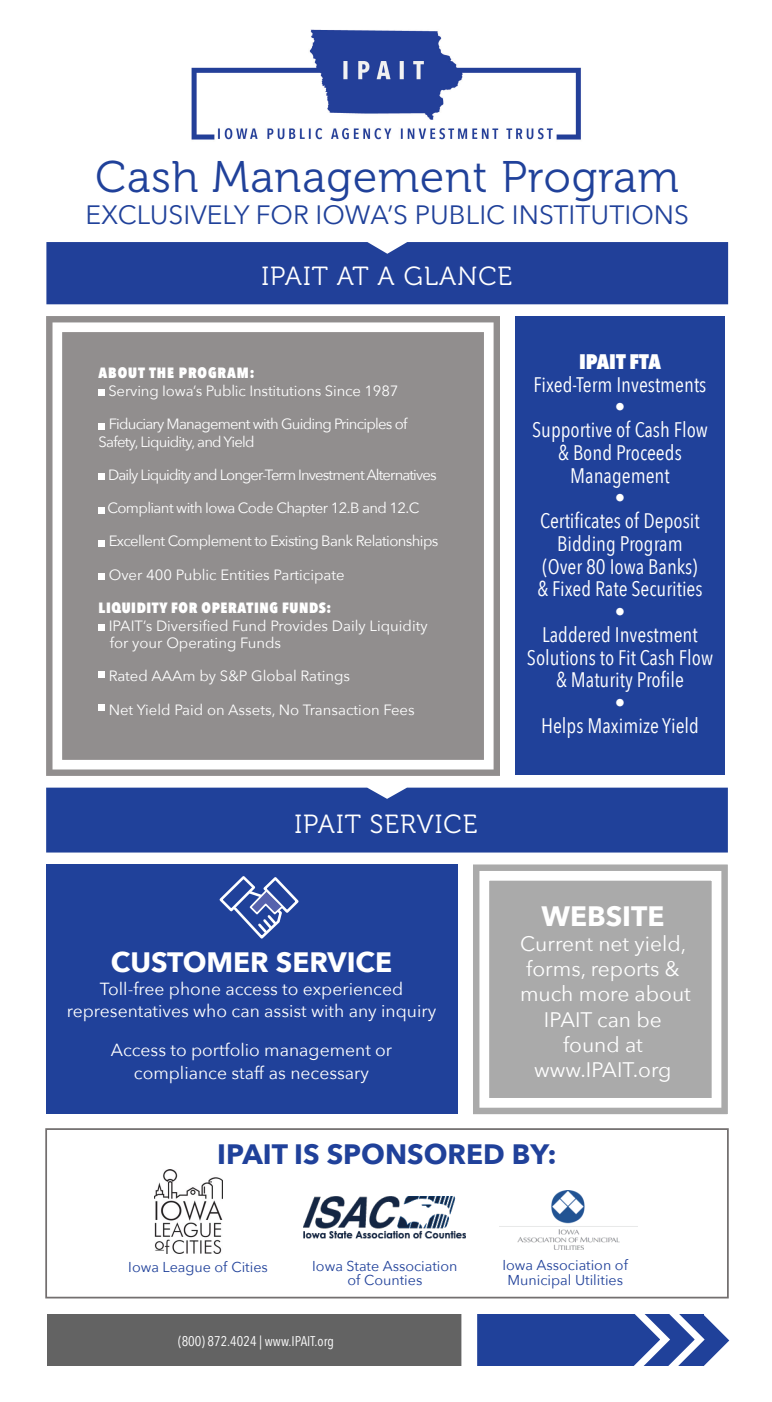
<style>
.page{position:relative;width:772px;height:1402px;background:#fff}
.page>*{position:absolute;margin:0;border:0;box-sizing:border-box;transform-origin:0 0}
.t1{font:44.1px "Museo 300";letter-spacing:.02em;color:#20419a}
.t2{font:700 28px "Avenir Next";color:#fff}
.t3{font:700 28px "Avenir Next";color:#20419a}
.t4{font:26.43px "Avenir Next";color:#20419a}
.t5{font:26.25px "Museo 300";letter-spacing:.04em;color:#fff}
.t6{font:21px/22.8px "Avenir Next Condensed";color:#fff;text-align:center}
.t7{font:21px/25.2px "Avenir Next";color:#fff;text-align:center}
.t8{font:17.5px/22.8px "Avenir Next";color:#fff;text-align:center}
.t9{font:14.88px/17.5px "Avenir Next";color:#fff}
.t10{font:14.88px/17.5px "Avenir Next";letter-spacing:-.04em;color:#fff}
.t11{font:14.88px "Avenir Next";letter-spacing:-.06em;color:#fff}
.t12{font:14.88px "Avenir Next";letter-spacing:-.01em;color:#fff}
.t13{font:800 14.88px "Avenir Next Condensed";letter-spacing:.04em;color:#fff}
.t14{font:800 14.88px "Avenir Next Condensed";letter-spacing:.06em;color:#fff}
.t15{font:14.35px/14.3px "Avenir Next";color:#20419a;text-align:center}
.t16{font:14px "Avenir Next Condensed";color:#fff}
.s1{font-weight:800}
</style>
<div class="page">
<div style="left:515px;top:316px;width:209px;height:459px;background:#20419a"></div>
<div style="left:475px;top:1314px;width:228px;height:52px;background:#20419a"></div>
<div style="left:46px;top:316px;width:454px;height:460px;background:#918e8e"></div>
<div style="left:52px;top:322px;width:441px;height:447px;border:10px solid #fff"></div>
<div style="left:99px;top:389px;width:6px;height:7px;background:#fff"></div>
<svg style="left:99px;top:423px;width:6px;height:6px"></svg>
<div style="left:99px;top:473px;width:6px;height:7px;background:#fff"></div>
<svg style="left:99px;top:507px;width:6px;height:6px"></svg>
<svg style="left:99px;top:540px;width:6px;height:6px"></svg>
<div style="left:99px;top:573px;width:6px;height:7px;background:#fff"></div>
<svg style="left:99px;top:624px;width:6px;height:6px"></svg>
<div style="left:99px;top:671px;width:6px;height:7px;background:#fff"></div>
<div style="left:99px;top:704px;width:6px;height:7px;background:#fff"></div>
<div style="left:47px;top:1314px;width:418px;height:52px;background:#636363"></div>
<div style="left:461px;top:1282px;width:16px;height:120px;background:#fff"></div>
<svg style="left:634px;top:1314px;width:95px;height:52px"></svg>
<div style="left:46px;top:242px;width:682px;height:62px;background:#214099"></div>
<div style="left:46px;top:864px;width:411px;height:249px;background:#20419a"></div>
<div style="left:46px;top:788px;width:682px;height:64px;background:#20419a"></div>
<div style="left:45px;top:1128px;width:684px;height:170px;border:2px solid #736f6f"></div>
<div style="left:473px;top:864px;width:255px;height:251px;background:#aaa"></div>
<div style="left:479px;top:871px;width:242px;height:237px;border:10px solid #fff"></div>
<svg style="left:219px;top:876px;width:80px;height:63px"></svg>
<img style="left:155px;top:1169px;width:67px;height:84px">
<img style="left:304px;top:1196px;width:162px;height:43px">
<img style="left:499px;top:1190px;width:138px;height:59px">
<img style="left:191px;top:29px;width:390px;height:111px">
<p class="t1" style="left:96px;top:153px;width:585px">Cash Management Program</p>
<p class="t4" style="left:85px;top:192px;width:605px">EXCLUSIVELY FOR IOWA’S PUBLIC INSTITUTIONS</p>
<p class="t5" style="left:261px;top:262px;width:252px">IPAIT AT A GLANCE</p>
<p class="t14" style="left:99px;top:364px;width:157px">ABOUT THE PROGRAM:</p>
<p class="t12" style="left:108px;top:378px;width:291px">Serving Iowa’s Public Institutions Since 1987</p>
<p class="t10" style="left:99px;top:415px;width:310px;text-indent:10px">Fiduciary Management with Guiding Principles of<br>Safety, Liquidity, and Yield</p>
<p class="t11" style="left:108px;top:462px;width:330px">Daily Liquidity and Longer-Term Investment Alternatives</p>
<p class="t10" style="left:107px;top:499px;width:313px">Compliant with Iowa Code Chapter 12.B and 12.C</p>
<p class="t10" style="left:109px;top:532px;width:331px">Excellent Complement to Existing Bank Relationships</p>
<p class="t9" style="left:109px;top:565px;width:237px">Over 400 Public Entities Participate</p>
<p class="t13" style="left:99px;top:598px;width:234px">LIQUIDITY FOR OPERATING FUNDS:</p>
<p class="t9" style="left:109px;top:616px;width:321px">IPAIT’s Diversified Fund Provides Daily Liquidity for your Operating Funds</p>
<p class="t9" style="left:109px;top:667px;width:243px">Rated AAAm by S&amp;P Global Ratings</p>
<p class="t9" style="left:109px;top:700px;width:307px">Net Yield Paid on Assets, No Transaction Fees</p>
<p class="t6" style="left:533px;top:349px;width:174px"><span class="s1">IPAIT FTA<br></span>Fixed-Term Investments</p>
<p class="t6" style="left:615px;top:395px;width:12px">•</p>
<p class="t6" style="left:532px;top:417px;width:177px">Supportive of Cash Flow</p>
<p class="t6" style="left:558px;top:440px;width:125px">&amp; Bond Proceeds<br>Management</p>
<p class="t6" style="left:615px;top:486px;width:12px">•</p>
<p class="t6" style="left:537px;top:508px;width:167px">Certificates of Deposit<br>Bidding Program (Over 80 Iowa Banks) &amp; Fixed Rate Securities</p>
<p class="t6" style="left:615px;top:599px;width:12px">•</p>
<p class="t6" style="left:527px;top:622px;width:188px">Laddered Investment<br>Solutions to Fit Cash Flow &amp; Maturity Profile</p>
<p class="t6" style="left:615px;top:690px;width:12px">•</p>
<p class="t6" style="left:541px;top:713px;width:159px">Helps Maximize Yield</p>
<p class="t5" style="left:294px;top:809px;width:184px">IPAIT SERVICE</p>
<p class="t2" style="left:111px;top:938px;width:283px">CUSTOMER SERVICE</p>
<p class="t8" style="left:67px;top:976px;width:371px">Toll-free phone access to experienced representatives who can assist with any inquiry</p>
<p class="t8" style="left:111px;top:1037px;width:283px">Access to portfolio management or compliance staff as necessary</p>
<p class="t2" style="left:541px;top:892px;width:125px">WEBSITE</p>
<p class="t7" style="left:520px;top:930px;width:172px">Current net yield, forms, reports &amp; much more about<br>IPAIT can be found at</p>
<p class="t7" style="left:534px;top:1056px;width:139px">www.IPAIT.org</p>
<p class="t3" style="left:217px;top:1130px;width:341px">IPAIT IS SPONSORED BY:</p>
<p class="t15" style="left:128px;top:1259px;width:141px">Iowa League of Cities</p>
<p class="t15" style="left:312px;top:1258px;width:147px">Iowa State Association of Counties</p>
<p class="t15" style="left:502px;top:1257px;width:127px">Iowa Association of<br>Municipal Utilities</p>
<p class="t16" style="left:178px;top:1329px;width:157px">(800) 872.4024 | www.IPAIT.org</p>
</div>
